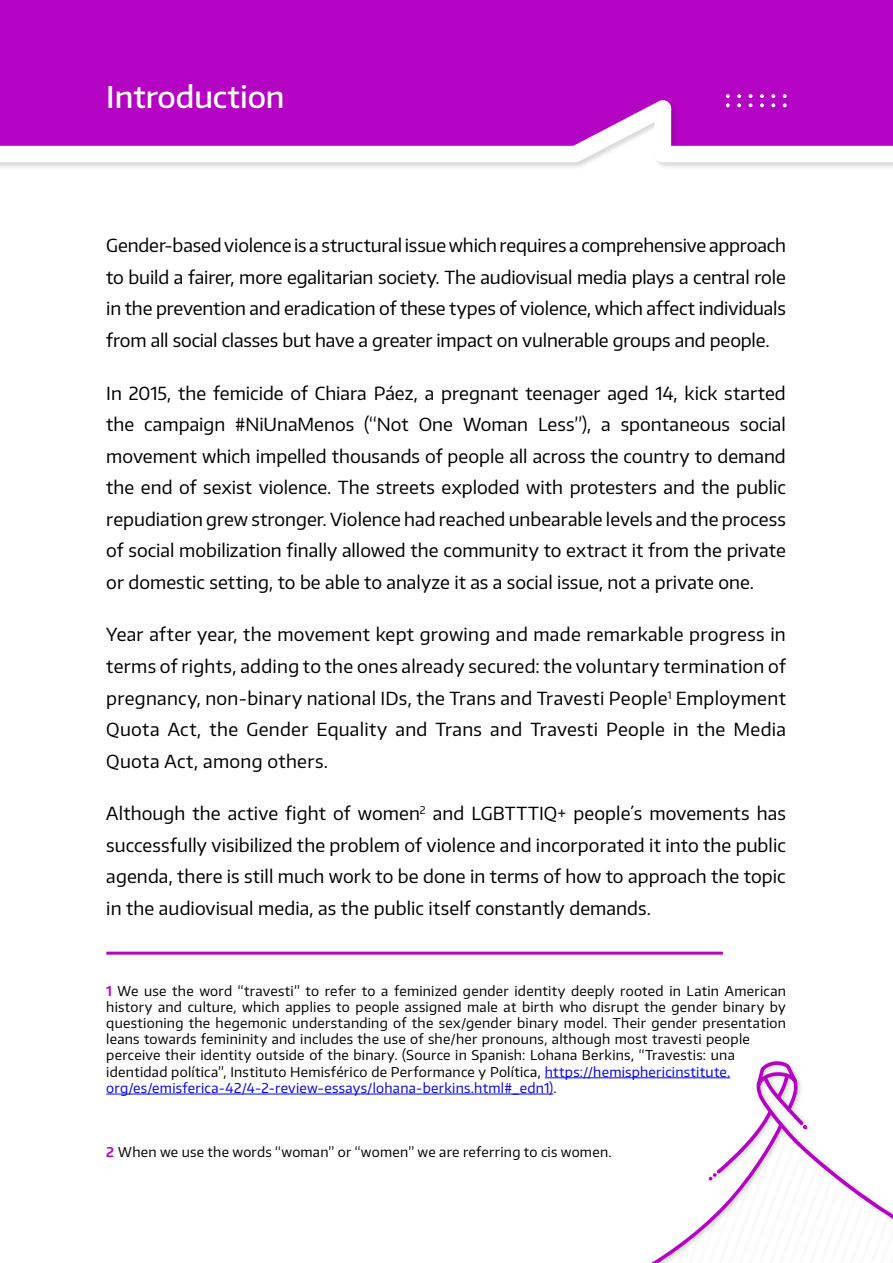
<style>
.page{position:relative;width:893px;height:1263px;background:#fff}
.page>*{position:absolute;margin:0;border:0;box-sizing:border-box;transform-origin:0 0}
.t1{font:500 30px "Encode Sans";color:#fff}
.t2{font:18px/31.5px "Encode Sans";letter-spacing:.005em;color:#000;text-align:justify}
.t3{font:13.5px/16.2px "Encode Sans";letter-spacing:.02em;color:#000}
.s1{font-weight:600;color:#b503c4}
.s2{color:#00f}
</style>
<div class="page">
<div style="left:0;top:0;width:893px;height:99px;background:#b503c4"></div>
<svg style="left:651px;top:1220px;width:57px;height:43px"></svg>
<svg style="left:708px;top:951px;width:185px;height:279px"></svg>
<div style="left:0;top:99px;width:893px;height:71px;background:#000;opacity:.15"></div>
<svg style="left:0;top:100px;width:893px;height:62px;fill:#b503c4"></svg>
<hr style="left:106px;top:952px;width:617px;height:3px;background:#b503c4">
<hr style="left:545px;top:1077px;width:185px;height:1px;background:#00f">
<hr style="left:106px;top:1094px;width:447px;height:1px;background:#00f">
<svg style="left:783px;top:94px;width:4px;height:13px"></svg>
<svg style="left:771px;top:94px;width:4px;height:13px"></svg>
<svg style="left:760px;top:94px;width:4px;height:13px"></svg>
<svg style="left:749px;top:94px;width:3px;height:13px"></svg>
<svg style="left:737px;top:94px;width:4px;height:13px"></svg>
<svg style="left:726px;top:94px;width:4px;height:13px"></svg>
<h1 class="t1" style="left:106px;top:77px;width:180px">Introduction</h1>
<p class="t2" style="left:106px;top:229px;width:681px">Gender-based violence is a structural issue which requires a comprehensive approach to build a fairer, more egalitarian society. The audiovisual media plays a central role in the prevention and eradication of these types of violence, which affect individuals from all social classes but have a greater impact on vulnerable groups and people.</p>
<p class="t2" style="left:106px;top:377px;width:681px">In 2015, the femicide of Chiara Páez, a pregnant teenager aged 14, kick started the campaign #NiUnaMenos (“Not One Woman Less”), a spontaneous social movement which impelled thousands of people all across the country to demand the end of sexist violence. The streets exploded with protesters and the public repudiation grew stronger. Violence had reached unbearable levels and the process of social mobilization finally allowed the community to extract it from the private or domestic setting, to be able to analyze it as a social issue, not a private one.</p>
<p class="t2" style="left:106px;top:618px;width:681px">Year after year, the movement kept growing and made remarkable progress in terms of rights, adding to the ones already secured: the voluntary termination of pregnancy, non-binary national IDs, the Trans and Travesti People<sup>1</sup> Employment Quota Act, the Gender Equality and Trans and Travesti People in the Media Quota Act, among others.</p>
<p class="t2" style="left:106px;top:797px;width:681px">Although the active fight of women<sup>2</sup> and LGBTTTIQ+ people´s movements has successfully visibilized the problem of violence and incorporated it into the public agenda, there is still much work to be done in terms of how to approach the topic in the audiovisual media, as the public itself constantly demands.</p>
<p class="t3" style="left:106px;top:982px;width:681px"><span class="s1">1</span> We use the word “travesti” to refer to a feminized gender identity deeply rooted in Latin American history and culture, which applies to people assigned male at birth who disrupt the gender binary by questioning the hegemonic understanding of the sex/gender binary model. Their gender presentation leans towards femininity and includes the use of she/her pronouns, although most travesti people perceive their identity outside of the binary. (Source in Spanish: Lohana Berkins, “Travestis: una identidad política”, Instituto Hemisférico de Performance y Política, <span class="s2">https://hemisphericinstitute. org/es/emisferica-42/4-2-review-essays/lohana-berkins.html#_edn1)</span>.</p>
<p class="t3" style="left:106px;top:1143px;width:507px"><span class="s1">2</span> When we use the words “woman” or “women” we are referring to cis women.</p>
</div>
